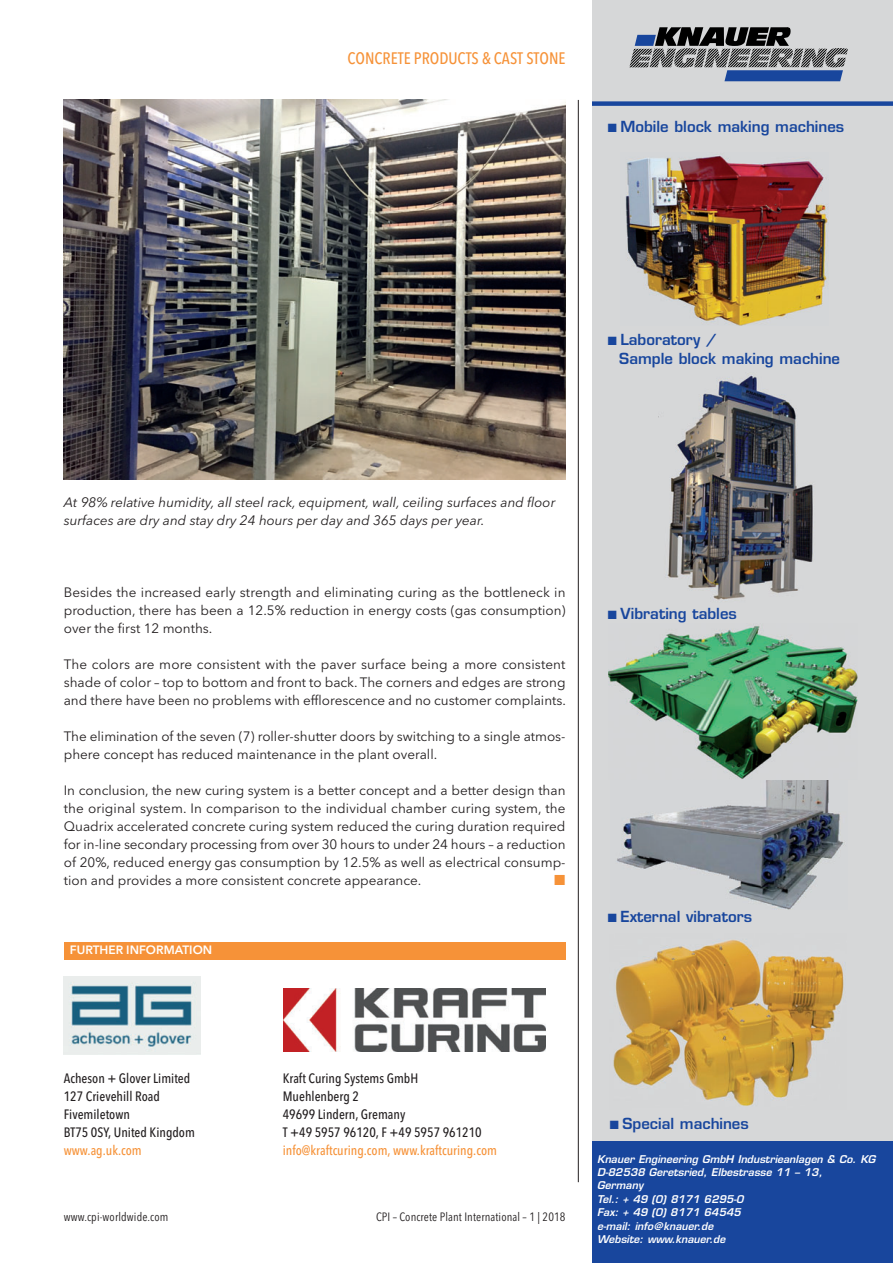
<style>
.page{position:relative;width:893px;height:1263px;background:#fff}
.page>*{position:absolute;margin:0;border:0;box-sizing:border-box;transform-origin:0 0}
.t1{font:500 16.5px "Avenir Next Condensed";color:#f69238}
.t2{font:600 14.85px/19.4px "Eurostile";color:#18469d}
.t3{font:13.5px/18px "Avenir Next";color:#231f20;text-align:justify}
.t4{font:500 13.5px/18px "Avenir Next Condensed";color:#231f20}
.t5{font:italic 13.5px/18px "Avenir Next";color:#231f20}
.t6{font:500 13.5px "Avenir Next Condensed";color:#f69238}
.t7{font:13.5px "European Pi Three";color:#f69238}
.t8{font:12px "Avenir Next Condensed";letter-spacing:.01em;color:#231f20}
.t9{font:600 12px "Avenir Next";color:#fff}
.t10{font:italic 600 10.5px/13.4px "Eurostile";letter-spacing:.005em;color:#fff}
</style>
<div class="page">
<hr style="left:578px;top:100px;width:1px;height:1082px;background:#231f20">
<div style="left:64px;top:942px;width:502px;height:17px;background:#f69238"></div>
<img style="left:64px;top:976px;width:137px;height:78px">
<img style="left:284px;top:988px;width:261px;height:63px">
<img style="left:64px;top:100px;width:502px;height:379px">
<div style="left:592px;top:0;width:301px;height:1263px;background:#d6d7d8"></div>
<div style="left:592px;top:1141px;width:301px;height:122px;background:#18469d"></div>
<svg style="left:629px;top:27px;width:219px;height:54px"></svg>
<img style="left:667px;top:375px;width:146px;height:225px">
<img style="left:625px;top:155px;width:203px;height:170px">
<img style="left:613px;top:939px;width:231px;height:167px">
<div style="left:592px;top:101px;width:301px;height:5px;background:#18469d"></div>
<img style="left:617px;top:780px;width:226px;height:129px">
<img style="left:608px;top:626px;width:250px;height:153px">
<p class="t1" style="left:348px;top:51px;width:219px">CONCRETE PRODUCTS &amp; CAST STONE</p>
<p class="t2" style="left:608px;top:118px;width:238px">■ Mobile block making machines</p>
<p class="t2" style="left:619px;top:331px;width:222px;text-indent:-12px">■ Laboratory /<br>Sample block making machine</p>
<p class="t5" style="left:64px;top:494px;width:493px">At 98% relative humidity, all steel rack, equipment, wall, ceiling surfaces and floor surfaces are dry and stay dry 24 hours per day and 365 days per year.</p>
<p class="t3" style="left:64px;top:584px;width:503px">Besides the increased early strength and eliminating curing as the bottleneck in production, there has been a 12.5% reduction in energy costs (gas consumption) over the first 12 months.</p>
<p class="t3" style="left:64px;top:656px;width:504px">The colors are more consistent with the paver surface being a more consistent shade of color – top to bottom and front to back. The corners and edges are strong and there have been no problems with efflorescence and no customer complaints.</p>
<p class="t3" style="left:64px;top:728px;width:503px">The elimination of the seven (7) roller-shutter doors by switching to a single atmos&shy;phere concept has reduced maintenance in the plant overall.</p>
<p class="t3" style="left:64px;top:782px;width:503px">In conclusion, the new curing system is a better concept and a better design than the original system. In comparison to the individual chamber curing system, the Quadrix accelerated concrete curing system reduced the curing duration required for in-line secondary processing from over 30 hours to under 24 hours – a reduction of 20%, reduced energy gas consumption by 12.5% as well as electrical consump&shy;tion and provides a more consistent concrete appearance.</p>
<p class="t7" style="left:554px;top:872px;width:13px">-</p>
<p class="t9" style="left:70px;top:945px;width:144px">FURTHER INFORMATION</p>
<p class="t2" style="left:608px;top:605px;width:131px">■ Vibrating tables</p>
<p class="t2" style="left:608px;top:908px;width:146px">■ External vibrators</p>
<p class="t4" style="left:64px;top:1070px;width:133px">Acheson + Glover Limited<br>127 Crievehill Road<br>Fivemiletown<br>BT75 0SY, United Kingdom</p>
<p class="t6" style="left:64px;top:1144px;width:79px">www.ag.uk.com</p>
<p class="t4" style="left:283px;top:1070px;width:200px">Kraft Curing Systems GmbH<br>Muehlenberg 2<br>49699 Lindern, Gremany<br>T +49 5957 96120, F +49 5957 961210</p>
<p class="t6" style="left:283px;top:1144px;width:216px">info@kraftcuring.com, www.kraftcuring.com</p>
<p class="t8" style="left:64px;top:1209px;width:106px">www.cpi-worldwide.com</p>
<p class="t8" style="left:376px;top:1209px;width:191px">CPI – Concrete Plant International – 1 | 2018</p>
<p class="t2" style="left:610px;top:1116px;width:140px">■ Special machines</p>
<p class="t10" style="left:597px;top:1153px;width:282px">Knauer Engineering GmbH Industrieanlagen &amp; Co. KG<br>D-82538 Geretsried, Elbestrasse 11 – 13,<br>Germany<br>Tel.: + 49 (0) 8171 6295-0<br>Fax: + 49 (0) 8171 64545<br>e-mail: info@knauer.de<br>Website: www.knauer.de</p>
</div>
